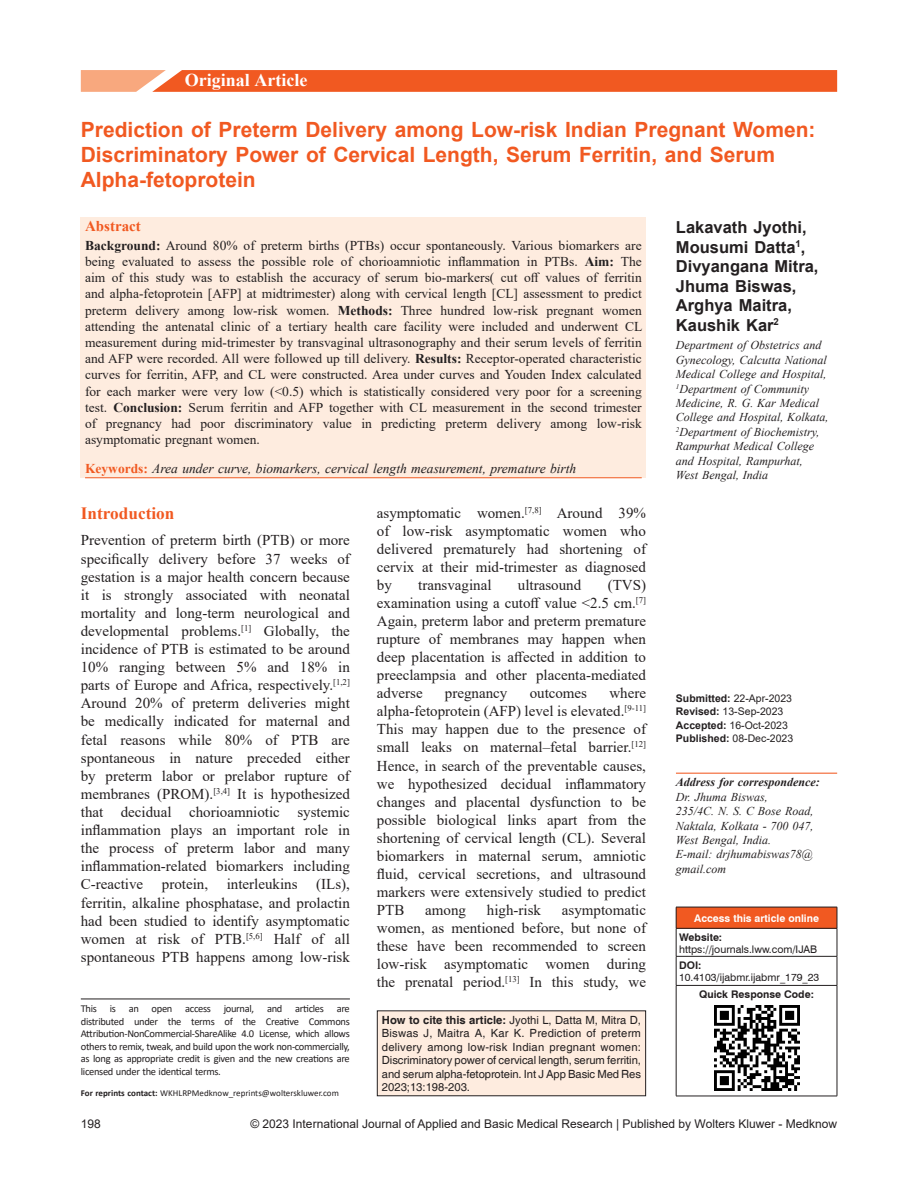
<style>
.page{position:relative;width:918px;height:1188px;background:#fff}
.page>*{position:absolute;margin:0;border:0;box-sizing:border-box;transform-origin:0 0}
.AT{font:700 21px/25.2px "Arial";color:#f15921}
.AH{font:700 18px "Times New Roman";color:#fff}
.t1{font:700 17.25px "Times New Roman";color:#f15921}
.AU{font:700 16.5px/19.5px "Arial";color:#231f20}
.TX{font:15px/18px "Times New Roman";color:#231f20;text-align:justify}
.ABSH{font:700 15px "Times New Roman";color:#f15921}
.ABS{font:13.5px/16.2px "Times New Roman";color:#231f20;text-align:justify}
.KWD{font:italic 13.5px "Times New Roman";color:#231f20}
.AFF{font:italic 12px/14.4px "Times New Roman";color:#231f20}
.ADD{font:italic 12px/14.4px "Times New Roman";color:#231f20}
.t2{font:12px "Arial";color:#231f20}
.HTC{font:11.25px/13.5px "Helvetica";letter-spacing:-.01em;color:#231f20;text-align:justify}
.OS{font:10.5px/12.6px "Calibri";letter-spacing:-.03em;color:#231f20;text-align:justify}
.HIS{font:10.5px "Arial";color:#231f20}
.Website{font:10.5px/12.6px "Swiss 721 BT";color:#231f20}
.DOI{font:10.5px/12.6px "Swiss 721 BT";color:#231f20}
.ATAO{font:700 10.5px "Swiss 721 BT";color:#fff}
.QRC{font:700 10.5px "Swiss 721 BT";color:#231f20}
.OS_1{font:9px "Calibri";color:#231f20}
.s1{font-weight:700}
.s2{font-weight:700;font-style:normal;color:#f15921}
</style>
<div class="page">
<hr style="left:676px;top:773px;width:161px;height:1px;background:#f15921">
<div style="left:81px;top:217px;width:565px;height:260px;background:#feecdf"></div>
<hr style="left:85px;top:477px;width:557px;height:1px;background:#f15921">
<svg style="left:81px;top:70px;width:756px;height:22px;background:#f26530"></svg>
<div style="left:377px;top:1011px;width:269px;height:85px;background:#feecdf"></div>
<hr style="left:81px;top:999px;width:269px;height:1px;background:#231f20">
<div style="left:676px;top:907px;width:161px;height:21px;background:#f15921"></div>
<hr style="left:676px;top:928px;width:161px;height:1px;background:#231f20">
<hr style="left:676px;top:956px;width:161px;height:1px;background:#231f20">
<hr style="left:676px;top:985px;width:161px;height:1px;background:#231f20">
<hr style="left:676px;top:907px;width:161px;height:1px;background:#231f20">
<svg style="left:676px;top:907px;width:1px;height:78px"></svg>
<svg style="left:837px;top:907px;width:1px;height:78px"></svg>
<hr style="left:676px;top:986px;width:1px;height:110px;background:#231f20">
<hr style="left:837px;top:986px;width:1px;height:110px;background:#231f20">
<hr style="left:676px;top:1096px;width:161px;height:1px;background:#231f20">
<img style="left:714px;top:1005px;width:85px;height:85px">
<p class="AH" style="left:185px;top:67px;width:124px">Original Article</p>
<p class="AT" style="left:81px;top:117px;width:736px">Prediction of Preterm Delivery among Low‑risk Indian Pregnant Women:<br>Discriminatory Power of Cervical Length, Serum Ferritin, and Serum<br>Alpha‑fetoprotein</p>
<p class="ABSH" style="left:85px;top:216px;width:57px">Abstract</p>
<p class="ABS" style="left:85px;top:237px;width:559px"><span class="s1">Background:</span> Around 80% of preterm births (PTBs) occur spontaneously. Various biomarkers are being evaluated to assess the possible role of chorioamniotic inflammation in PTBs. <span class="s1">Aim:</span> The aim of this study was to establish the accuracy of serum bio-markers( cut off values of ferritin and alpha-fetoprotein [AFP] at midtrimester) along with cervical length [CL] assessment to predict preterm delivery among low-risk women. <span class="s1">Methods:</span> Three hundred low‑risk pregnant women attending the antenatal clinic of a tertiary health care facility were included and underwent CL measurement during mid‑trimester by transvaginal ultrasonography and their serum levels of ferritin and AFP were recorded. All were followed up till delivery. <span class="s1">Results:</span> Receptor‑operated characteristic curves for ferritin, AFP, and CL were constructed. Area under curves and Youden Index calculated for each marker were very low (&lt;0.5) which is statistically considered very poor for a screening test. <span class="s1">Conclusion:</span> Serum ferritin and AFP together with CL measurement in the second trimester of pregnancy had poor discriminatory value in predicting preterm delivery among low‑risk asymptomatic pregnant women.</p>
<p class="KWD" style="left:85px;top:459px;width:493px"><span class="s2">Keywords:</span> Area under curve, biomarkers, cervical length measurement, premature birth</p>
<p class="AU" style="left:676px;top:218px;width:144px">Lakavath Jyothi,<br>Mousumi Datta<sup>1</sup>,<br>Divyangana Mitra,<br>Jhuma Biswas,<br>Arghya Maitra,<br>Kaushik Kar<sup>2</sup></p>
<p class="AFF" style="left:676px;top:338px;width:154px">Department of Obstetrics and<br>Gynecology, Calcutta National<br>Medical College and Hospital,<br><sup>1</sup>Department of Community<br>Medicine, R. G. Kar Medical<br>College and Hospital, Kolkata,<br><sup>2</sup>Department of Biochemistry,<br>Rampurhat Medical College and Hospital, Rampurhat,<br>West Bengal, India</p>
<h1 class="t1" style="left:81px;top:501px;width:95px">Introduction</h1>
<p class="TX" style="left:81px;top:531px;width:271px">Prevention of preterm birth (PTB) or more specifically delivery before 37 weeks of gestation is a major health concern because it is strongly associated with neonatal mortality and long‑term neurological and developmental problems.<sup>[1]</sup> Globally, the incidence of PTB is estimated to be around 10% ranging between 5% and 18% in parts of Europe and Africa, respectively.<sup>[1,2] </sup>Around 20% of preterm deliveries might be medically indicated for maternal and fetal reasons while 80% of PTB are spontaneous in nature preceded either by preterm labor or prelabor rupture of membranes (PROM).<sup>[3,4]</sup> It is hypothesized that decidual chorioamniotic systemic inflammation plays an important role in the process of preterm labor and many inflammation‑related biomarkers including C‑reactive protein, interleukins (ILs), ferritin, alkaline phosphatase, and prolactin had been studied to identify asymptomatic women at risk of PTB.<sup>[5,6]</sup> Half of all spontaneous PTB happens among low‑risk</p>
<p class="OS" style="left:81px;top:1002px;width:271px">This is an open access journal, and articles are distributed under the terms of the Creative Commons Attribution‑NonCommercial‑ShareAlike 4.0 License, which allows others to remix, tweak, and build upon the work non‑commercially, as long as appropriate credit is given and the new creations are licensed under the identical terms.</p>
<p class="OS_1" style="left:81px;top:1087px;width:260px"><span class="s1">For reprints contact:</span> WKHLRPMedknow_reprints@wolterskluwer.com</p>
<p class="TX" style="left:377px;top:503px;width:271px">asymptomatic women.<sup>[7,8]</sup> Around 39% of low‑risk asymptomatic women who delivered prematurely had shortening of cervix at their mid‑trimester as diagnosed by</p>
<p class="TX" style="left:377px;top:575px;width:271px;text-indent:231px">(TVS) examination using a cutoff value &lt;2.5 cm.<sup>[7] </sup>Again, preterm labor and preterm premature rupture of membranes may happen when deep placentation is affected in addition to preeclampsia and other placenta‑mediated adverse</p>
<p class="TX" style="left:418px;top:575px;width:75px">transvaginal</p>
<p class="TX" style="left:518px;top:575px;width:65px">ultrasound</p>
<p class="TX" style="left:377px;top:684px;width:271px;text-indent:232px">where alpha‑fetoprotein (AFP) level is elevated.<sup>[9‑11] </sup>This may happen due to the presence of small leaks on maternal–fetal barrier.<sup>[12] </sup>Hence, in search of the preventable causes, we hypothesized decidual inflammatory changes and placental dysfunction to be possible biological links apart from the shortening of cervical length (CL). Several biomarkers in maternal serum, amniotic fluid, cervical secretions, and ultrasound markers were extensively studied to predict PTB</p>
<p class="TX" style="left:445px;top:684px;width:64px">pregnancy</p>
<p class="TX" style="left:530px;top:684px;width:59px">outcomes</p>
<p class="HIS" style="left:676px;top:691px;width:118px"><span class="s1">Submitted:</span> 22‑Apr‑2023</p>
<p class="HIS" style="left:676px;top:704px;width:109px"><span class="s1">Revised:</span> 13‑Sep‑2023</p>
<p class="HIS" style="left:676px;top:718px;width:114px"><span class="s1">Accepted:</span> 16‑Oct‑2023</p>
<p class="HIS" style="left:676px;top:731px;width:119px"><span class="s1">Published:</span> 08-Dec-2023</p>
<p class="ADD" style="left:676px;top:775px;width:145px"><span class="s1">Address for correspondence:<br></span>Dr. Jhuma Biswas,<br>235/4C. N. S. C Bose Road,<br>Naktala, Kolkata ‑ 700 047,<br>West Bengal, India.<br>E‑mail: drjhumabiswas78@ gmail.com</p>
<p class="TX" style="left:377px;top:901px;width:271px;text-indent:185px">asymptomatic women, as mentioned before, but none of these have been recommended to screen low‑risk asymptomatic women during the prenatal period.<sup>[13]</sup> In this study, we</p>
<p class="ATAO" style="left:694px;top:912px;width:126px">Access this article online</p>
<p class="TX" style="left:425px;top:901px;width:42px">among</p>
<p class="TX" style="left:487px;top:901px;width:56px">high‑risk</p>
<p class="Website" style="left:679px;top:930px;width:140px"><span class="s1">Website: </span>https://journals.lww.com/IJAB</p>
<p class="DOI" style="left:679px;top:958px;width:142px"><span class="s1">DOI:<br></span>10.4103/ijabmr.ijabmr_179_23</p>
<p class="QRC" style="left:699px;top:988px;width:116px">Quick Response Code:</p>
<p class="HTC" style="left:382px;top:1013px;width:261px"><span class="s1">How to cite this article:</span> Jyothi L, Datta M, Mitra D, Biswas J, Maitra A, Kar K. Prediction of preterm delivery among low‑risk Indian pregnant women:<br>Discriminatory power of cervical length, serum ferritin, and serum alpha‑fetoprotein. Int J App Basic Med Res 2023;13:198-203.</p>
<p class="t2" style="left:81px;top:1116px;width:22px">198</p>
<p class="t2" style="left:250px;top:1116px;width:588px">© 2023 International Journal of Applied and Basic Medical Research | Published by Wolters Kluwer ‑ Medknow</p>
</div>
